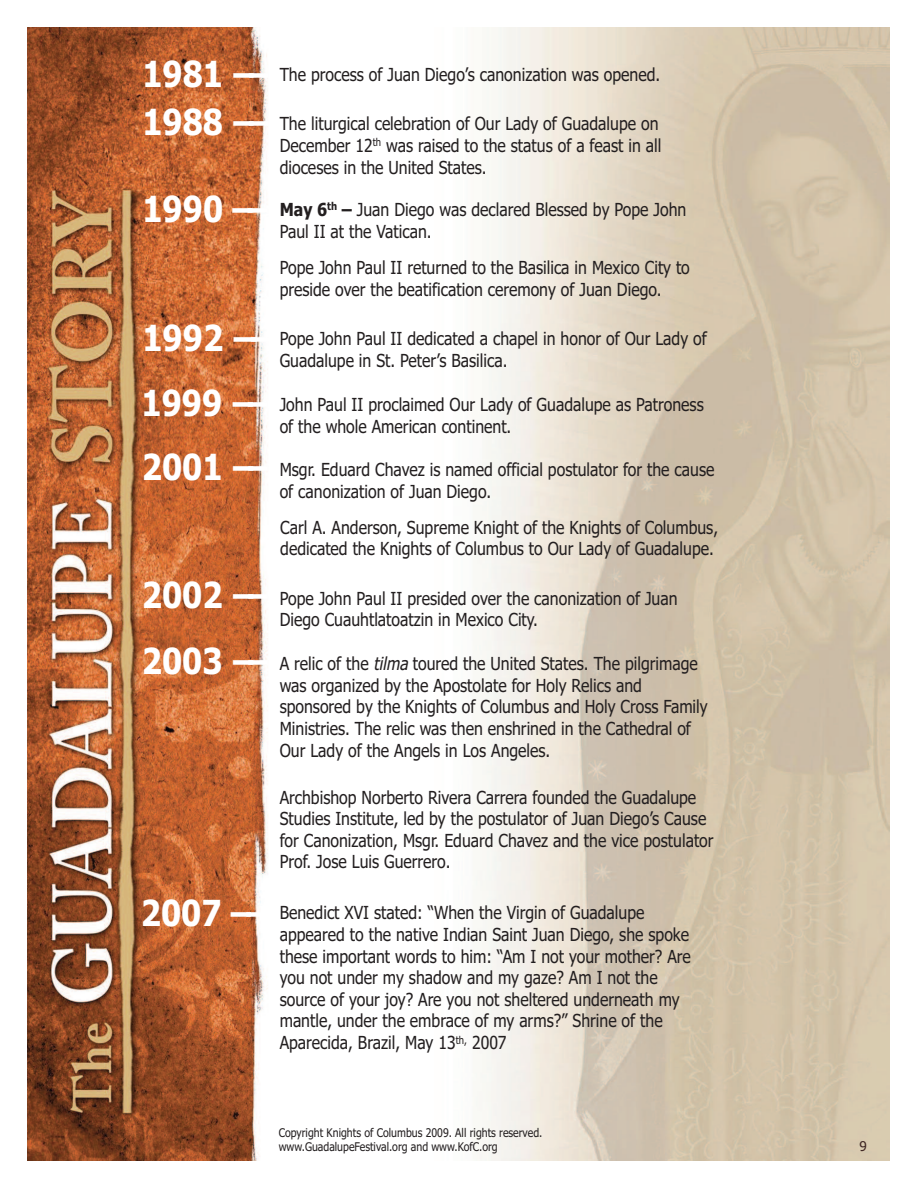
<style>
.page{position:relative;width:918px;height:1188px;background:#fff}
.page>*{position:absolute;margin:0;border:0;box-sizing:border-box;transform-origin:0 0}
.t1{font:700 36px/63.4px "Tahoma";color:#fff;scale:.88 1}
.t2{font:18px/21.6px "Tahoma";color:#231f20;scale:.88 1}
.t3{font:13.5px "Tahoma";color:#3e2623}
.t4{font:12px/14.4px "Tahoma";color:#231f20;scale:.88 1}
.s1{font-weight:700;font-size:36px;color:#fff}
.s2{font-weight:700}
.s3{font-style:italic}
</style>
<div class="page">
<img style="left:27px;top:27px;width:241px;height:1134px">
<p class="t2" style="left:142px;top:64px;width:590px"><span class="s1">1981 ––</span> The process of Juan Diego’s canonization was opened.</p>
<p class="t2" style="left:280px;top:113px;width:435px;text-indent:-137px"><span class="s1">1988 ––</span> The liturgical celebration of Our Lady of Guadalupe on<br>December 12<sup>th</sup> was raised to the status of a feast in all dioceses in the United States.</p>
<p class="t2" style="left:280px;top:199px;width:464px"><span class="s2">May 6</span><sup>th</sup> <span class="s2">–</span> Juan Diego was declared Blessed by Pope John<br>Paul II at the Vatican.</p>
<h1 class="t1" style="left:142px;top:178px;width:144px">1990 ––</h1>
<p class="t2" style="left:280px;top:257px;width:468px">Pope John Paul II returned to the Basilica in Mexico City to preside over the beatification ceremony of Juan Diego.</p>
<p class="t2" style="left:280px;top:328px;width:487px;text-indent:-137px"><span class="s1">1992 ––</span> Pope John Paul II dedicated a chapel in honor of Our Lady of<br>Guadalupe in St. Peter’s Basilica.</p>
<p class="t2" style="left:280px;top:394px;width:483px">John Paul II proclaimed Our Lady of Guadalupe as Patroness of the whole American continent.</p>
<p class="t2" style="left:280px;top:459px;width:496px">Msgr. Eduard Chavez is named official postulator for the cause of canonization of Juan Diego.</p>
<p class="t2" style="left:280px;top:517px;width:499px">Carl A. Anderson, Supreme Knight of the Knights of Columbus, dedicated the Knights of Columbus to Our Lady of Guadalupe.</p>
<h1 class="t1" style="left:142px;top:372px;width:146px">1999 ––<br>2001 ––</h1>
<h1 class="t1" style="left:142px;top:564px;width:146px">2002 ––</h1>
<h1 class="t1" style="left:142px;top:629px;width:146px">2003 ––</h1>
<p class="t2" style="left:280px;top:588px;width:454px">Pope John Paul II presided over the canonization of Juan<br>Diego Cuauhtlatoatzin in Mexico City.</p>
<p class="t2" style="left:280px;top:653px;width:488px">A relic of the <span class="s3">tilma</span>toured the United States. The pilgrimage was organized by the Apostolate for Holy Relics and sponsored by the Knights of Columbus and Holy Cross Family Ministries. The relic was then enshrined in the Cathedral of Our Lady of the Angels in Los Angeles.</p>
<p class="t2" style="left:280px;top:787px;width:495px">Archbishop Norberto Rivera Carrera founded the Guadalupe Studies Institute, led by the postulator of Juan Diego’s Cause for Canonization, Msgr. Eduard Chavez and the vice postulator Prof. Jose Luis Guerrero.</p>
<p class="t2" style="left:280px;top:902px;width:469px;text-indent:-139px"><span class="s1">2007 ––</span> Benedict XVI stated: “When the Virgin of Guadalupe appeared to the native Indian Saint Juan Diego, she spoke these important words to him: “Am I not your mother? Are you not under my shadow and my gaze? Am I not the source of your joy? Are you not sheltered underneath my mantle, under the embrace of my arms?” Shrine of the Aparecida, Brazil, May 13<sup>th,</sup> 2007</p>
<p class="t4" style="left:279px;top:1126px;width:301px">Copyright Knights of Columbus 2009. All rights reserved. www.GuadalupeFestival.org and www.KofC.org</p>
<p class="t3" style="left:859px;top:1138px;width:9px">9</p>
</div>
